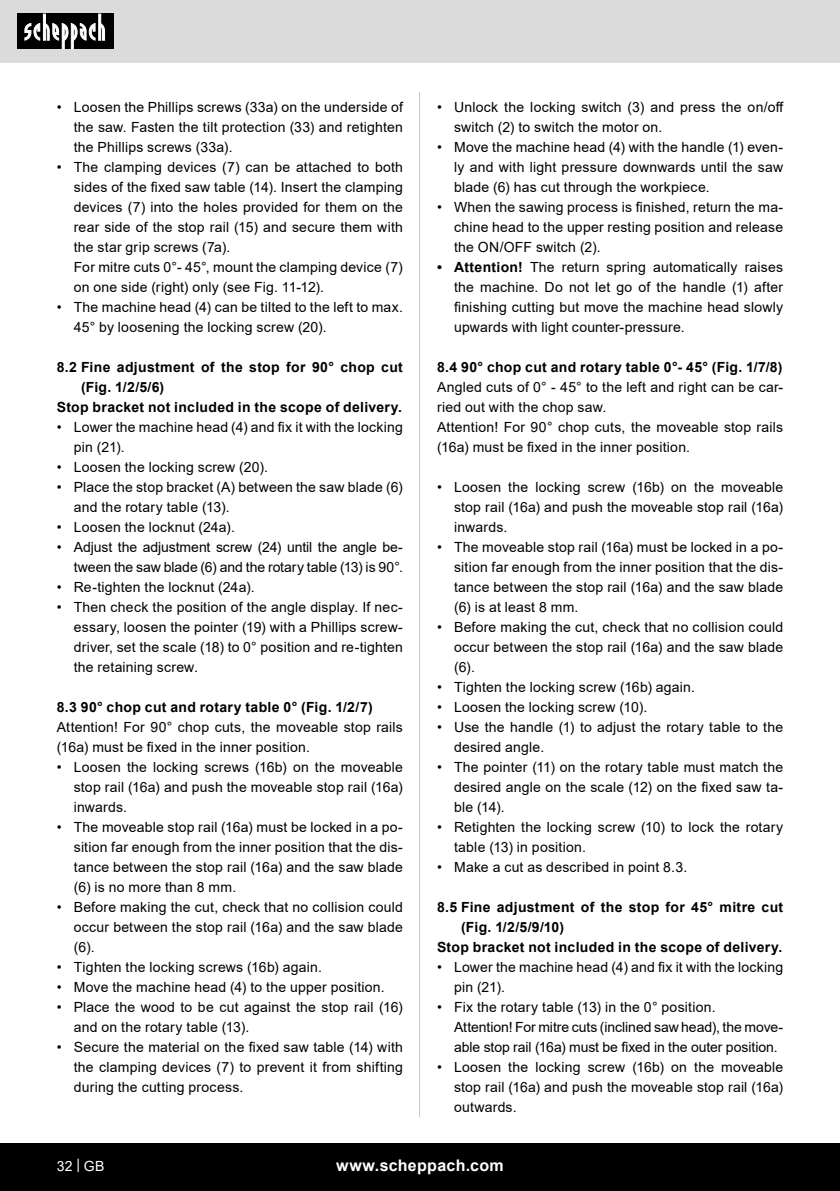
<style>
.page{position:relative;width:840px;height:1191px;background:#fff}
.page>*{position:absolute;margin:0;border:0;box-sizing:border-box;transform-origin:0 0}
.t1{font:700 16px "Arial";letter-spacing:.02em;color:#fff}
.t2{font:14px/20px "Arial";letter-spacing:.015em;color:#000;text-align:justify}
.t3{font:700 14px/20px "Arial";letter-spacing:.02em;color:#000}
.t4{font:14px/20px "Arial";letter-spacing:-.005em;color:#000}
.t5{font:14px "Arial";color:#fff}
.s1{font-weight:700}
</style>
<div class="page">
<div style="left:0;top:0;width:839px;height:63px;background:#dbdbdb"></div>
<div style="left:0;top:1143px;width:839px;height:48px;background:#000"></div>
<div style="left:17px;top:14px;width:96px;height:35px;background:#000"></div>
<svg style="left:24px;top:13px;width:81px;height:36px"></svg>
<hr style="left:419px;top:92px;width:1px;height:1025px;background:#c7c7c7">
<p class="t2" style="left:74px;top:97px;width:330px;text-indent:-17px">• Loosen the Phillips screws (33a) on the underside of the saw. Fasten the tilt protection (33) and retighten the Phillips screws (33a).</p>
<p class="t2" style="left:74px;top:157px;width:330px;text-indent:-17px">• The clamping devices (7) can be attached to both sides of the fixed saw table (14). Insert the clamping devices (7) into the holes provided for them on the rear side of the stop rail (15) and secure them with the star grip screws (7a).</p>
<p class="t2" style="left:74px;top:257px;width:330px">For mitre cuts 0°- 45°, mount the clamping device (7) on one side (right) only (see Fig. 11-12).</p>
<p class="t2" style="left:74px;top:297px;width:330px;text-indent:-17px">• The machine head (4) can be tilted to the left to max.<br>45° by loosening the locking screw (20).</p>
<p class="t3" style="left:81px;top:357px;width:323px;text-indent:-24px">8.2 Fine adjustment of the stop for 90° chop cut (Fig. 1/2/5/6)</p>
<p class="t3" style="left:57px;top:397px;width:347px">Stop bracket not included in the scope of delivery.</p>
<p class="t2" style="left:74px;top:417px;width:330px;text-indent:-17px">• Lower the machine head (4) and fix it with the locking pin (21).</p>
<p class="t2" style="left:57px;top:457px;width:213px">• Loosen the locking screw (20).</p>
<p class="t2" style="left:74px;top:477px;width:330px;text-indent:-17px">• Place the stop bracket (A) between the saw blade (6) and the rotary table (13).</p>
<p class="t2" style="left:57px;top:517px;width:179px">• Loosen the locknut (24a).</p>
<p class="t4" style="left:57px;top:537px;width:347px;text-align:right">• Adjust the adjustment screw (24) until the angle be&shy;tween the saw blade (6) and the rotary table (13) is 90°.</p>
<p class="t2" style="left:57px;top:577px;width:199px">• Re-tighten the locknut (24a).</p>
<p class="t2" style="left:74px;top:597px;width:330px;text-indent:-17px">• Then check the position of the angle display. If nec&shy;essary, loosen the pointer (19) with a Phillips screw&shy;driver, set the scale (18) to 0° position and re-tighten the retaining screw.</p>
<p class="t3" style="left:57px;top:697px;width:317px">8.3 90° chop cut and rotary table 0° (Fig. 1/2/7)</p>
<p class="t2" style="left:57px;top:717px;width:347px">Attention! For 90° chop cuts, the moveable stop rails (16a) must be fixed in the inner position.</p>
<p class="t2" style="left:74px;top:757px;width:330px;text-indent:-17px">• Loosen the locking screws (16b) on the moveable stop rail (16a) and push the moveable stop rail (16a) inwards.</p>
<p class="t2" style="left:74px;top:817px;width:330px;text-indent:-17px">• The moveable stop rail (16a) must be locked in a po&shy;sition far enough from the inner position that the dis&shy;tance between the stop rail (16a) and the saw blade (6) is no more than 8 mm.</p>
<p class="t2" style="left:74px;top:897px;width:330px;text-indent:-17px">• Before making the cut, check that no collision could occur between the stop rail (16a) and the saw blade (6).</p>
<p class="t2" style="left:57px;top:957px;width:266px">• Tighten the locking screws (16b) again.</p>
<p class="t2" style="left:57px;top:977px;width:329px">• Move the machine head (4) to the upper position.</p>
<p class="t2" style="left:74px;top:997px;width:330px;text-indent:-17px">• Place the wood to be cut against the stop rail (16) and on the rotary table (13).</p>
<p class="t2" style="left:74px;top:1037px;width:330px;text-indent:-17px">• Secure the material on the fixed saw table (14) with the clamping devices (7) to prevent it from shifting during the cutting process.</p>
<p class="t2" style="left:454px;top:97px;width:331px;text-indent:-17px">• Unlock the locking switch (3) and press the on/off switch (2) to switch the motor on.</p>
<p class="t2" style="left:454px;top:137px;width:330px;text-indent:-17px">• Move the machine head (4) with the handle (1) even&shy;ly and with light pressure downwards until the saw blade (6) has cut through the workpiece.</p>
<p class="t2" style="left:454px;top:197px;width:330px;text-indent:-17px">• When the sawing process is finished, return the ma&shy;chine head to the upper resting position and release the ON/OFF switch (2).</p>
<p class="t2" style="left:454px;top:257px;width:330px;text-indent:-17px"><span class="s1">• Attention!</span> The return spring automatically raises the machine. Do not let go of the handle (1) after finishing cutting but move the machine head slowly upwards with light counter-pressure.</p>
<p class="t3" style="left:437px;top:357px;width:346px">8.4 90° chop cut and rotary table 0°- 45° (Fig. 1/7/8)</p>
<p class="t2" style="left:437px;top:377px;width:347px">Angled cuts of 0° - 45° to the left and right can be car&shy;ried out with the chop saw.</p>
<p class="t2" style="left:437px;top:417px;width:347px">Attention! For 90° chop cuts, the moveable stop rails (16a) must be fixed in the inner position.</p>
<p class="t2" style="left:454px;top:477px;width:330px;text-indent:-17px">• Loosen the locking screw (16b) on the moveable stop rail (16a) and push the moveable stop rail (16a) inwards.</p>
<p class="t2" style="left:454px;top:537px;width:330px;text-indent:-17px">• The moveable stop rail (16a) must be locked in a po&shy;sition far enough from the inner position that the dis&shy;tance between the stop rail (16a) and the saw blade (6) is at least 8 mm.</p>
<p class="t2" style="left:454px;top:617px;width:330px;text-indent:-17px">• Before making the cut, check that no collision could occur between the stop rail (16a) and the saw blade (6).</p>
<p class="t2" style="left:437px;top:677px;width:259px">• Tighten the locking screw (16b) again.</p>
<p class="t2" style="left:437px;top:697px;width:212px">• Loosen the locking screw (10).</p>
<p class="t2" style="left:454px;top:717px;width:330px;text-indent:-17px">• Use the handle (1) to adjust the rotary table to the desired angle.</p>
<p class="t2" style="left:454px;top:757px;width:330px;text-indent:-17px">• The pointer (11) on the rotary table must match the desired angle on the scale (12) on the fixed saw ta&shy;ble (14).</p>
<p class="t2" style="left:454px;top:817px;width:330px;text-indent:-17px">• Retighten the locking screw (10) to lock the rotary table (13) in position.</p>
<p class="t2" style="left:437px;top:857px;width:252px">• Make a cut as described in point 8.3.</p>
<p class="t3" style="left:461px;top:897px;width:323px;text-indent:-24px">8.5 Fine adjustment of the stop for 45° mitre cut (Fig. 1/2/5/9/10)</p>
<p class="t3" style="left:437px;top:937px;width:347px">Stop bracket not included in the scope of delivery.</p>
<p class="t2" style="left:454px;top:957px;width:330px;text-indent:-17px">• Lower the machine head (4) and fix it with the locking pin (21).</p>
<p class="t2" style="left:437px;top:997px;width:280px">• Fix the rotary table (13) in the 0° position.</p>
<p class="t4" style="left:454px;top:1017px;width:330px">Attention! For mitre cuts (inclined saw head), the move&shy;able stop rail (16a) must be fixed in the outer position.</p>
<p class="t2" style="left:454px;top:1057px;width:330px;text-indent:-17px">• Loosen the locking screw (16b) on the moveable stop rail (16a) and push the moveable stop rail (16a) outwards.</p>
<p class="t5" style="left:57px;top:1156px;width:49px">32 | GB</p>
<p class="t1" style="left:336px;top:1154px;width:169px">www.scheppach.com</p>
</div>
